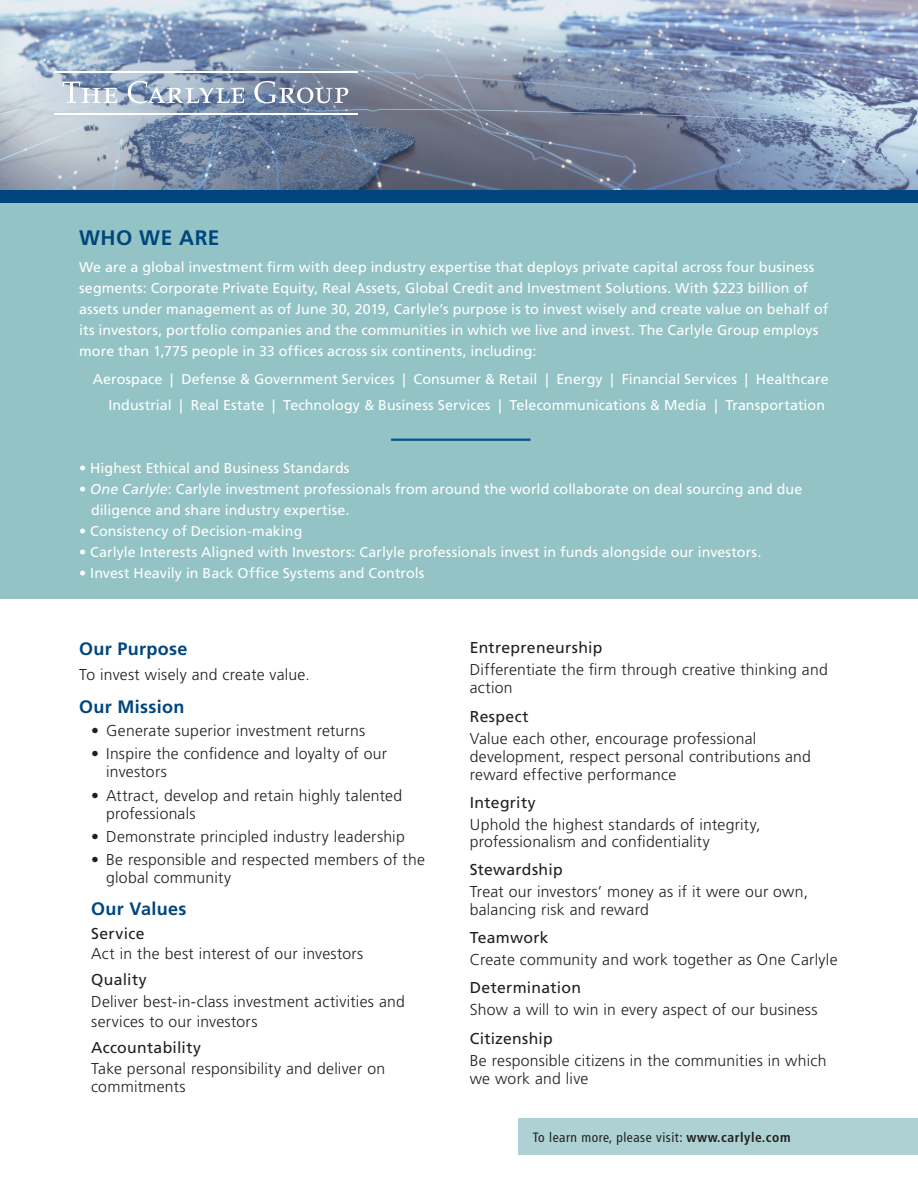
<style>
.page{position:relative;width:918px;height:1188px;background:#fff}
.page>*{position:absolute;margin:0;border:0;box-sizing:border-box;transform-origin:0 0}
.t1{font:700 21px "Frutiger LT Std";letter-spacing:.02em;color:#00467e}
.Bullet{font:700 18px "Frutiger LT Std";letter-spacing:.015em;color:#00467e}
.Bullet-2{font:300 15.75px/18px "Frutiger LT Std";letter-spacing:.015em;color:#231f20}
.Bullet-3{font:15.75px "Frutiger LT Std";letter-spacing:.02em;color:#231f20}
.t2{font:14.25px/21px "Frutiger LT Std";letter-spacing:.005em;color:#fff}
.t3{font:condensed 13.5px "Frutiger LT Std";letter-spacing:.04em;color:#231f20}
.s1{font-style:italic}
.s2{font-weight:700}
</style>
<div class="page">
<div style="left:518px;top:1118px;width:400px;height:37px;background:#aed2d3"></div>
<div style="left:0;top:202px;width:918px;height:397px;background:#93c3c5"></div>
<hr style="left:391px;top:439px;width:139px;height:2px;background:#00538e">
<svg style="left:0;top:0;width:918px;height:190px;background:#8e9db4"></svg>
<div style="left:0;top:190px;width:918px;height:13px;background:#00467e"></div>
<svg style="left:63px;top:82px;width:54px;height:21px"></svg>
<svg style="left:128px;top:81px;width:116px;height:23px;background:#a4b4c8"></svg>
<svg style="left:254px;top:81px;width:94px;height:23px;background:#8e99ae"></svg>
<hr style="left:54px;top:114px;width:303px;height:1px;background:#fff">
<hr style="left:54px;top:72px;width:303px;height:1px;background:#fff">
<h1 class="t1" style="left:79px;top:225px;width:142px">WHO WE ARE</h1>
<p class="t2" style="left:79px;top:256px;width:751px">We are a global investment firm with deep industry expertise that deploys private capital across four business segments: Corporate Private Equity, Real Assets, Global Credit and Investment Solutions. With $223 billion of assets under management as of June 30, 2019, Carlyle’s purpose is to invest wisely and create value on behalf of its investors, portfolio companies and the communities in which we live and invest. The Carlyle Group employs more than 1,775 people in 33 offices across six continents, including:</p>
<p class="t2" style="left:93px;top:369px;width:737px">Aerospace | Defense &amp; Government Services | Consumer &amp; Retail | Energy | Financial Services | Healthcare</p>
<p class="t2" style="left:108px;top:394px;width:718px">Industrial | Real Estate | Technology &amp; Business Services | Telecommunications &amp; Media | Transportation</p>
<p class="t2" style="left:79px;top:457px;width:272px">• Highest Ethical and Business Standards</p>
<p class="t2" style="left:79px;top:478px;width:725px">• <span class="s1">One Carlyle</span>: Carlyle investment professionals from around the world collaborate on deal sourcing and due</p>
<p class="t2" style="left:91px;top:499px;width:260px">diligence and share industry expertise.</p>
<p class="t2" style="left:79px;top:520px;width:225px">• Consistency of Decision-making</p>
<p class="t2" style="left:79px;top:541px;width:684px">• Carlyle Interests Aligned with Investors: Carlyle professionals invest in funds alongside our investors.</p>
<p class="t2" style="left:79px;top:562px;width:347px">• Invest Heavily in Back Office Systems and Controls</p>
<h1 class="Bullet" style="left:79px;top:638px;width:110px">Our Purpose</h1>
<h1 class="Bullet-2" style="left:79px;top:666px;width:232px">To invest wisely and create value.</h1>
<h1 class="Bullet" style="left:79px;top:696px;width:107px">Our Mission</h1>
<p class="Bullet-2" style="left:91px;top:722px;width:275px">• Generate superior investment returns</p>
<p class="Bullet-2" style="left:106px;top:745px;width:282px;text-indent:-15px">• Inspire the confidence and loyalty of our investors</p>
<p class="Bullet-2" style="left:106px;top:786px;width:297px;text-indent:-15px">• Attract, develop and retain highly talented professionals</p>
<p class="Bullet-2" style="left:91px;top:828px;width:315px">• Demonstrate principled industry leadership</p>
<p class="Bullet-2" style="left:106px;top:851px;width:320px;text-indent:-15px">• Be responsible and respected members of the global community</p>
<p class="Bullet" style="left:91px;top:898px;width:97px">Our Values</p>
<p class="Bullet-3" style="left:91px;top:924px;width:55px">Service</p>
<p class="Bullet-2" style="left:91px;top:945px;width:274px">Act in the best interest of our investors</p>
<p class="Bullet-3" style="left:91px;top:970px;width:57px">Quality</p>
<p class="Bullet-2" style="left:91px;top:993px;width:315px">Deliver best-in-class investment activities and</p>
<p class="Bullet-2" style="left:91px;top:1013px;width:168px">services to our investors</p>
<p class="Bullet-3" style="left:91px;top:1039px;width:111px">Accountability</p>
<p class="Bullet-2" style="left:91px;top:1059px;width:295px">Take personal responsibility and deliver on</p>
<p class="Bullet-2" style="left:91px;top:1078px;width:96px">commitments</p>
<h1 class="Bullet-3" style="left:470px;top:639px;width:134px">Entrepreneurship</h1>
<h1 class="Bullet-2" style="left:470px;top:661px;width:359px">Differentiate the firm through creative thinking and action</h1>
<h1 class="Bullet-3" style="left:470px;top:707px;width:60px">Respect</h1>
<h1 class="Bullet-2" style="left:470px;top:730px;width:343px">Value each other, encourage professional development, respect personal contributions and reward effective performance</h1>
<h1 class="Bullet-3" style="left:470px;top:793px;width:67px">Integrity</h1>
<h1 class="Bullet-2" style="left:470px;top:817px;width:292px;line-height:16.5px">Uphold the highest standards of integrity, professionalism and confidentiality</h1>
<h1 class="Bullet-3" style="left:470px;top:860px;width:94px">Stewardship</h1>
<h1 class="Bullet-2" style="left:470px;top:883px;width:340px">Treat our investors’ money as if it were our own, balancing risk and reward</h1>
<h1 class="Bullet-3" style="left:470px;top:928px;width:80px">Teamwork</h1>
<h1 class="Bullet-2" style="left:470px;top:951px;width:369px">Create community and work together as One Carlyle</h1>
<h1 class="Bullet-3" style="left:470px;top:978px;width:113px">Determination</h1>
<h1 class="Bullet-2" style="left:470px;top:1001px;width:349px">Show a will to win in every aspect of our business</h1>
<h1 class="Bullet-3" style="left:470px;top:1029px;width:85px">Citizenship</h1>
<h1 class="Bullet-2" style="left:470px;top:1051px;width:358px">Be responsible citizens in the communities in which we work and live</h1>
<p class="t3" style="left:533px;top:1129px;width:259px">To learn more, please visit: <span class="s2">www.carlyle.com</span></p>
</div>
